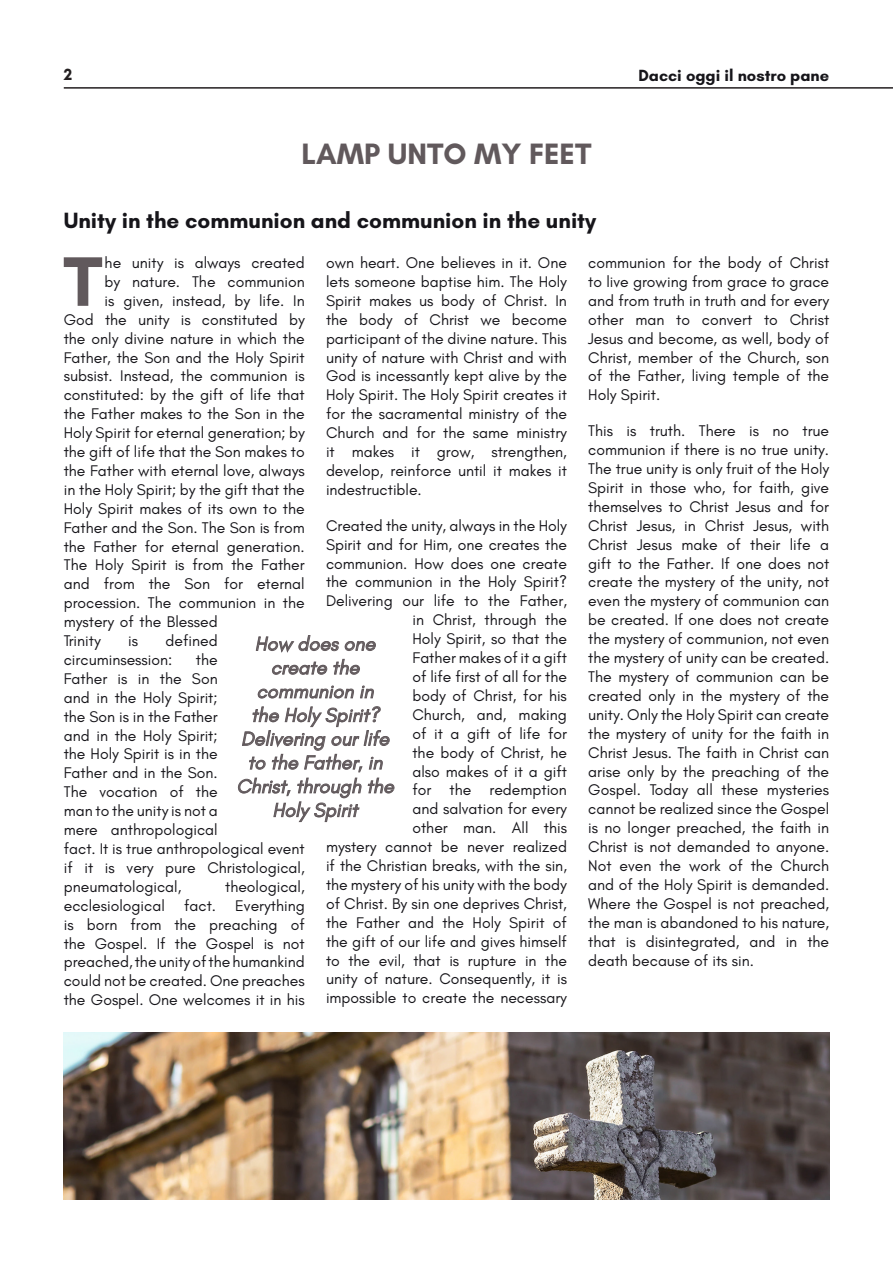
<style>
.page{position:relative;width:893px;height:1263px;background:#fff}
.page>*{position:absolute;margin:0;border:0;box-sizing:border-box;transform-origin:0 0}
.Paragrafo_con_capole{font:700 71.4px "Glacial Indifference";color:#61595c}
.Titolo_rubrica{font:700 30px "Glacial Indifference";color:#61595c}
.Titolo_testo{font:700 22.5px "Glacial Indifference";color:#16151a}
.Occhiello{font:italic 19.8px/23.7px "Glacial Indifference";color:#61595c;text-align:center}
.Titolo_testo-2{font:700 16.5px "Glacial Indifference";color:#16151a}
.t1{font:700 16.5px "Glacial Indifference";color:#231f20}
.Paragrafo_senza_capo{font:15.75px/18.9px "Glacial Indifference";color:#16151a;text-align:justify}
.Paragrafo_con_capole-2{font:15.75px/18.9px "Glacial Indifference";color:#16151a}
</style>
<div class="page">
<hr style="left:64px;top:87px;width:829px;height:2px;background:#231f20">
<img style="left:64px;top:1033px;width:765px;height:166px">
<svg style="left:255px;top:635px;width:84px;height:18px"></svg>
<svg style="left:345px;top:641px;width:31px;height:10px"></svg>
<svg style="left:272px;top:659px;width:88px;height:16px"></svg>
<svg style="left:258px;top:685px;width:96px;height:14px"></svg>
<svg style="left:360px;top:685px;width:14px;height:14px"></svg>
<svg style="left:237px;top:706px;width:158px;height:117px"></svg>
<p class="t1" style="left:64px;top:65px;width:10px">2</p>
<p class="Titolo_rubrica" style="left:301px;top:135px;width:291px">LAMP UNTO MY FEET</p>
<p class="Titolo_testo-2" style="left:638px;top:65px;width:192px">Dacci oggi il nostro pane</p>
<p class="Titolo_testo" style="left:64px;top:206px;width:534px">Unity in the communion and communion in the unity</p>
<p class="Paragrafo_con_capole" style="left:63px;top:237px;width:41px">T</p>
<p class="Paragrafo_con_capole-2" style="left:105px;top:253px;width:202px">he unity is always created</p>
<p class="Paragrafo_con_capole-2" style="left:326px;top:253px;width:242px;text-align:justify">own heart. One believes in it. One lets someone baptise him. The Holy Spirit makes us body of Christ. In the body of Christ we become participant of the divine nature. This unity of nature with Christ and with God is incessantly kept alive by the Holy Spirit. The Holy Spirit creates it for the sacramental ministry of the Church and for the same ministry it makes it grow, strengthen, develop, reinforce until it makes it indestructible.</p>
<p class="Paragrafo_senza_capo" style="left:326px;top:516px;width:242px;text-align:right">Created the unity, always in the Holy<br>Spirit and for Him, one creates the communion. How does one create the communion in the Holy Spirit?<br>Delivering our life to the Father, in Christ, through the<br>Holy Spirit, so that the<br>Father makes of it a gift<br>of life first of all for the<br>body of Christ, for his<br>Church, and, making<br>of it a gift of life for<br>the body of Christ, he<br>also makes of it a gift<br>for the redemption<br>and salvation for every<br>other man. All this<br>mystery cannot be never realized if the Christian breaks, with the sin, the mystery of his unity with the body of Christ. By sin one deprives Christ, the Father and the Holy Spirit of the gift of our life and gives himself to the evil, that is rupture in the unity of nature. Consequently, it is impossible to create the necessary</p>
<p class="Paragrafo_senza_capo" style="left:588px;top:253px;width:242px">communion for the body of Christ to live growing from grace to grace and from truth in truth and for every other man to convert to Christ Jesus and become, as well, body of Christ, member of the Church, son of the Father, living temple of the Holy Spirit.</p>
<p class="Paragrafo_senza_capo" style="left:588px;top:422px;width:242px">This is truth. There is no true communion if there is no true unity.<br>The true unity is only fruit of the Holy Spirit in those who, for faith, give themselves to Christ Jesus and for Christ Jesus, in Christ Jesus, with Christ Jesus make of their life a gift to the Father. If one does not create the mystery of the unity, not even the mystery of communion can be created. If one does not create the mystery of communion, not even the mystery of unity can be created.<br>The mystery of communion can be created only in the mystery of the unity. Only the Holy Spirit can create the mystery of unity for the faith in Christ Jesus. The faith in Christ can arise only by the preaching of the Gospel. Today all these mysteries cannot be realized since the Gospel is no longer preached, the faith in Christ is not demanded to anyone.<br>Not even the work of the Church and of the Holy Spirit is demanded.<br>Where the Gospel is not preached, the man is abandoned to his nature, that is disintegrated, and in the death because of its sin.</p>
<p class="Paragrafo_con_capole-2" style="left:105px;top:272px;width:202px">by nature. The communion</p>
<p class="Paragrafo_con_capole-2" style="left:105px;top:291px;width:202px">is given, instead, by life. In</p>
<p class="Paragrafo_con_capole-2" style="left:64px;top:310px;width:242px">God the unity is constituted by</p>
<p class="Paragrafo_con_capole-2" style="left:64px;top:329px;width:242px">the only divine nature in which the</p>
<p class="Paragrafo_con_capole-2" style="left:64px;top:348px;width:242px">Father, the Son and the Holy Spirit</p>
<p class="Paragrafo_con_capole-2" style="left:64px;top:367px;width:242px">subsist. Instead, the communion is</p>
<p class="Paragrafo_con_capole-2" style="left:64px;top:386px;width:242px">constituted: by the gift of life that</p>
<p class="Paragrafo_con_capole-2" style="left:64px;top:405px;width:242px">the Father makes to the Son in the</p>
<p class="Paragrafo_con_capole-2" style="left:64px;top:424px;width:242px">Holy Spirit for eternal generation; by</p>
<p class="Paragrafo_con_capole-2" style="left:64px;top:442px;width:242px">the gift of life that the Son makes to</p>
<p class="Paragrafo_con_capole-2" style="left:64px;top:461px;width:242px">the Father with eternal love, always</p>
<p class="Paragrafo_con_capole-2" style="left:64px;top:480px;width:242px">in the Holy Spirit; by the gift that the</p>
<p class="Paragrafo_con_capole-2" style="left:64px;top:499px;width:242px">Holy Spirit makes of its own to the</p>
<p class="Paragrafo_con_capole-2" style="left:64px;top:518px;width:242px">Father and the Son. The Son is from</p>
<p class="Paragrafo_con_capole-2" style="left:64px;top:537px;width:242px">the Father for eternal generation.</p>
<p class="Paragrafo_con_capole-2" style="left:64px;top:556px;width:242px">The Holy Spirit is from the Father</p>
<p class="Paragrafo_con_capole-2" style="left:64px;top:575px;width:242px">and from the Son for eternal</p>
<p class="Paragrafo_con_capole-2" style="left:64px;top:594px;width:242px">procession. The communion in the</p>
<p class="Paragrafo_con_capole-2" style="left:64px;top:613px;width:155px">mystery of the Blessed</p>
<p class="Paragrafo_con_capole-2" style="left:64px;top:631px;width:38px">Trinity</p>
<p class="Paragrafo_con_capole-2" style="left:128px;top:631px;width:11px">is</p>
<p class="Paragrafo_con_capole-2" style="left:64px;top:631px;width:155px;text-indent:102px">defined circuminsession:</p>
<p class="Occhiello" style="left:236px;top:632px;width:159px">How does one create the communion in<br>the Holy Spirit?<br>Delivering our life to the Father, in<br>Christ, through the<br>Holy Spirit</p>
<p class="Paragrafo_con_capole-2" style="left:64px;top:650px;width:242px;text-indent:132px">the<br>Father is in the Son<br>and in the Holy Spirit;<br>the Son is in the Father<br>and in the Holy Spirit;<br>the Holy Spirit is in the<br>Father and in the Son.<br>The vocation of the<br>man to the unity is not a<br>mere anthropological<br>fact. It is true anthropological event if it is very pure Christological, pneumatological,</p>
<p class="Paragrafo_con_capole-2" style="left:64px;top:877px;width:242px;text-align:justify;text-indent:161px">theological, ecclesiological fact. Everything is born from the preaching of the Gospel. If the Gospel is not preached, the unity of the humankind could not be created. One preaches the Gospel. One welcomes it in his</p>
</div>
